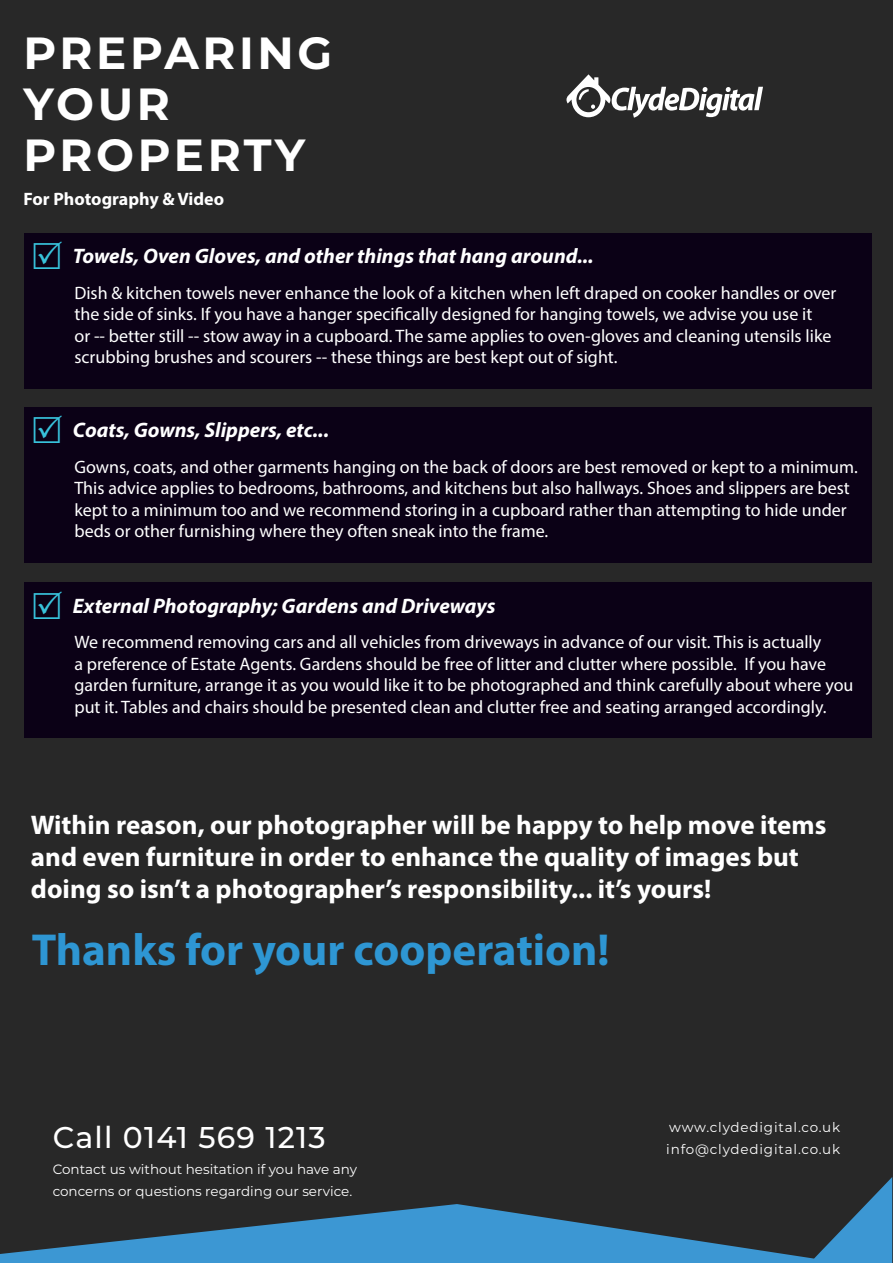
<style>
.page{position:relative;width:893px;height:1263px;background:#282828}
.page>*{position:absolute;margin:0;border:0;box-sizing:border-box;transform-origin:0 0}
.t1{font:700 45px "Myriad Pro";color:#2e96d3}
.t2{font:700 45px/50.7px "Montserrat";letter-spacing:.08em;color:#fff}
.T_4{font:500 30px "Montserrat";letter-spacing:.04em;color:#fff}
.t3{font:700 27px/32.4px "Myriad Pro";color:#fff}
.t4{font:italic 700 21px "Myriad Pro";color:#fff}
.t5{font:18px/21.6px "Myriad Pro";color:#fff}
.t6{font:700 18px "Myriad Pro";color:#fff}
.Body_Texts{font:13.5px/22.5px "Montserrat";color:#fff}
.Body_Texts-2{font:13.5px "Montserrat";letter-spacing:.06em;color:#fff}
</style>
<div class="page">
<div style="left:24px;top:583px;width:848px;height:155px;background:#0b0116"></div>
<div style="left:24px;top:233px;width:848px;height:155px;background:#0b0116"></div>
<div style="left:24px;top:407px;width:848px;height:155px;background:#0b0116"></div>
<svg style="left:0;top:1177px;width:892px;height:86px"></svg>
<svg style="left:566px;top:74px;width:197px;height:44px"></svg>
<p class="t2" style="left:23px;top:26px;width:310px">PREPARING<br>YOUR<br>PROPERTY</p>
<p class="t6" style="left:23px;top:187px;width:202px">For Photography &amp; Video</p>
<p class="t4" style="left:73px;top:243px;width:522px">Towels, Oven Gloves, and other things that hang around...</p>
<p class="t5" style="left:74px;top:281px;width:763px">Dish &amp; kitchen towels never enhance the look of a kitchen when left draped on cooker handles or over the side of sinks. If you have a hanger specifically designed for hanging towels, we advise you use it<br>or -- better still -- stow away in a cupboard. The same applies to oven-gloves and cleaning utensils like scrubbing brushes and scourers -- these things are best kept out of sight.</p>
<p class="t4" style="left:73px;top:417px;width:258px">Coats, Gowns, Slippers, etc...</p>
<p class="t5" style="left:74px;top:455px;width:785px">Gowns, coats, and other garments hanging on the back of doors are best removed or kept to a minimum.<br>This advice applies to bedrooms, bathrooms, and kitchens but also hallways. Shoes and slippers are best kept to a minimum too and we recommend storing in a cupboard rather than attempting to hide under beds or other furnishing where they often sneak into the frame.</p>
<p class="t4" style="left:73px;top:592px;width:424px">External Photography; Gardens and Driveways</p>
<p class="t5" style="left:74px;top:631px;width:780px">We recommend removing cars and all vehicles from driveways in advance of our visit. This is actually<br>a preference of Estate Agents. Gardens should be free of litter and clutter where possible. If you have garden furniture, arrange it as you would like it to be photographed and think carefully about where you put it. Tables and chairs should be presented clean and clutter free and seating arranged accordingly.</p>
<p class="t3" style="left:31px;top:807px;width:797px">Within reason, our photographer will be happy to help move items and even furniture in order to enhance the quality of images but doing so isn’t a photographer’s responsibility... it’s yours!</p>
<p class="t1" style="left:32px;top:920px;width:579px">Thanks for your cooperation!</p>
<p class="T_4" style="left:53px;top:1116px;width:275px">Call 0141 569 1213</p>
<p class="Body_Texts" style="left:53px;top:1157px;width:306px">Contact us without hesitation if you have any concerns or questions regarding our service.</p>
<p class="Body_Texts-2" style="left:669px;top:1117px;width:173px">www.clydedigital.co.uk</p>
<p class="Body_Texts-2" style="left:666px;top:1140px;width:176px">info@clydedigital.co.uk</p>
</div>
